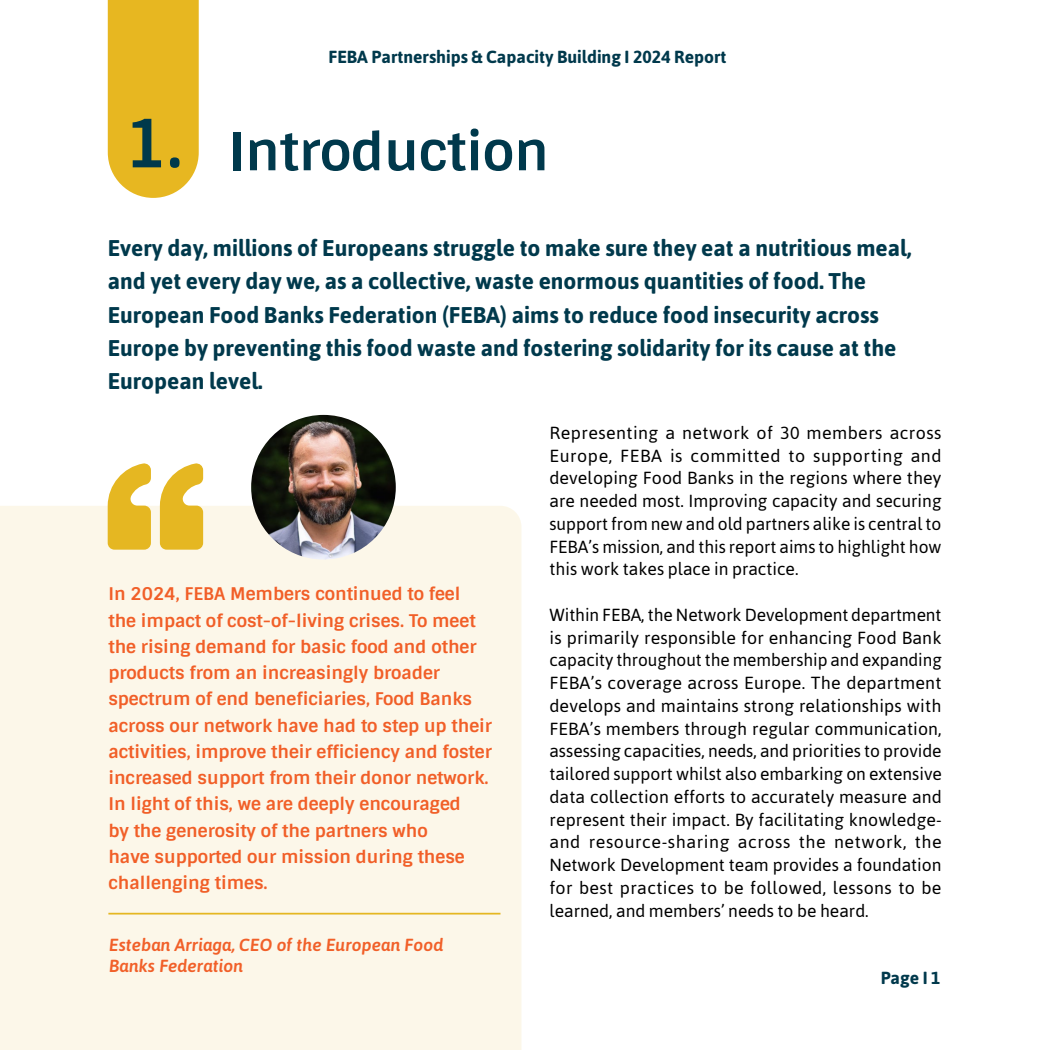
<style>
.page{position:relative;width:1050px;height:1050px;background:#fff}
.page>*{position:absolute;margin:0;border:0;box-sizing:border-box;transform-origin:0 0}
.t1{font:700 52.5px "Sintony";color:#00394c}
.t2{font:700 22.75px/33.2px "Asap";color:#00394c}
.t3{font:17.5px/22.8px "Asap";color:#000;text-align:justify}
.t4{font:700 17.5px/26.2px "Sintony";color:#f15f28}
.t5{font:700 17.5px "Asap";color:#00394c}
.t6{font:italic 500 17.5px/21px "Asap";color:#f16029}
.s1{font-size:66.5px;color:#00394b}
</style>
<div class="page">
<div style="left:0;top:506px;width:521px;height:544px;background:#fcf7e9"></div>
<div style="left:108px;top:0;width:91px;height:198px;background:#e7b721"></div>
<img style="left:251px;top:415px;width:145px;height:145px;border-radius:72px">
<hr style="left:108px;top:913px;width:393px;height:2px;background:#e5b722">
<svg style="left:160px;top:463px;width:43px;height:87px"></svg>
<svg style="left:108px;top:463px;width:43px;height:87px"></svg>
<p class="t5" style="left:329px;top:45px;width:399px">FEBA Partnerships &amp; Capacity Building I 2024 Report</p>
<h1 class="t1" style="left:124px;top:118px;width:426px"><span class="s1">1.</span> Introduction</h1>
<p class="t2" style="left:108px;top:231px;width:805px">Every day, millions of Europeans struggle to make sure they eat a nutritious meal, and yet every day we, as a collective, waste enormous quantities of food. The European Food Banks Federation (FEBA) aims to reduce food insecurity across Europe by preventing this food waste and fostering solidarity for its cause at the European level.</p>
<p class="t3" style="left:550px;top:421px;width:394px">Representing a network of 30 members across Europe, FEBA is committed to supporting and developing Food Banks in the regions where they are needed most. Improving capacity and securing support from new and old partners alike is central to FEBA’s mission, and this report aims to highlight how this work takes place in practice.</p>
<p class="t3" style="left:550px;top:603px;width:394px">Within FEBA, the Network Development department is primarily responsible for enhancing Food Bank capacity throughout the membership and expanding FEBA’s coverage across Europe. The department develops and maintains strong relationships with FEBA’s members through regular communication, assessing capacities, needs, and priorities to provide tailored support whilst also embarking on extensive data collection efforts to accurately measure and represent their impact. By facilitating knowledge&shy;and resource-sharing across the network, the Network Development team provides a foundation for best practices to be followed, lessons to be learned, and members’ needs to be heard.</p>
<p class="t4" style="left:108px;top:581px;width:385px">In 2024, FEBA Members continued to feel the impact of cost-of-living crises. To meet the rising demand for basic food and other products from an increasingly broader spectrum of end beneficiaries, Food Banks across our network have had to step up their activities, improve their efficiency and foster increased support from their donor network.<br>In light of this, we are deeply encouraged<br>by the generosity of the partners who<br>have supported our mission during these challenging times.</p>
<p class="t6" style="left:109px;top:933px;width:336px">Esteban Arriaga, CEO of the European Food<br>Banks Federation</p>
<p class="t5" style="left:881px;top:966px;width:61px">Page I 1</p>
</div>
